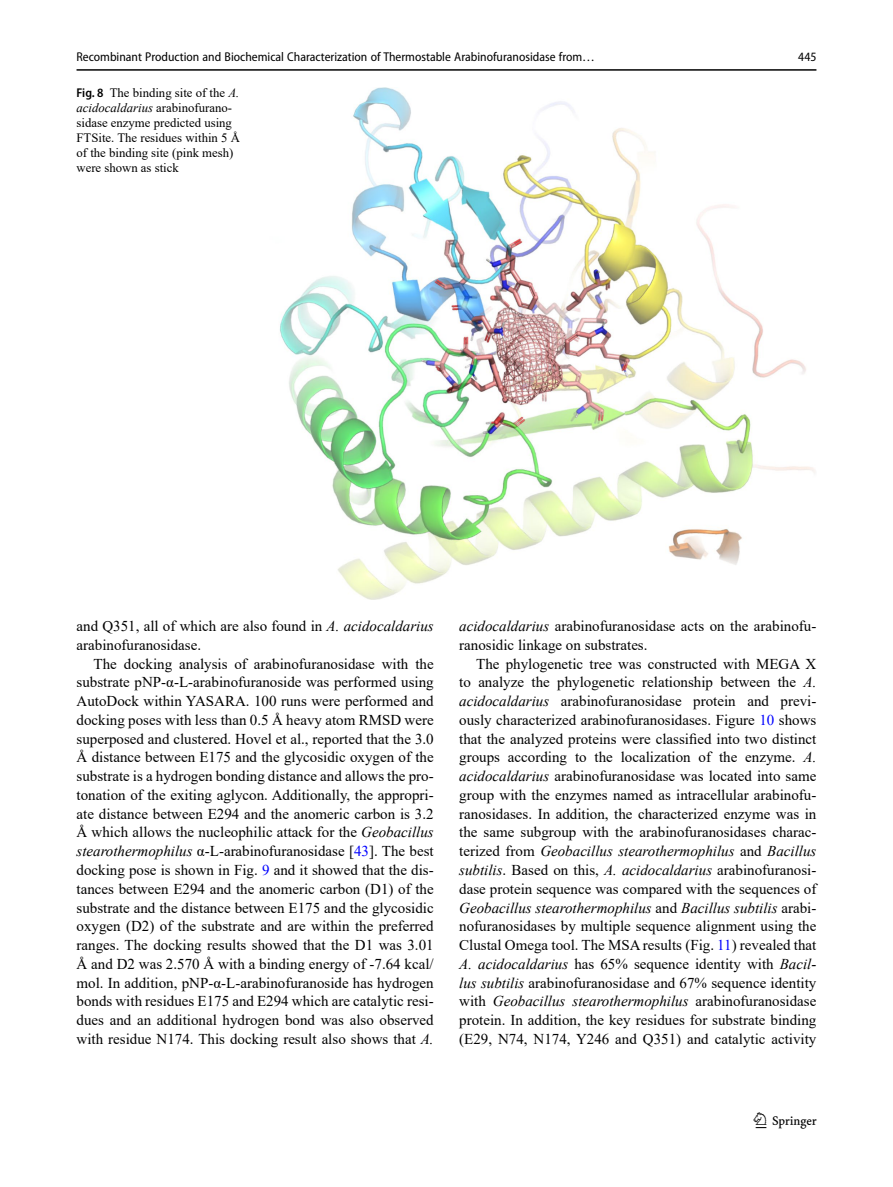
<style>
.page{position:relative;width:893px;height:1187px;background:#fff}
.page>*{position:absolute;margin:0;border:0;box-sizing:border-box;transform-origin:0 0}
.t1{font:22.5px "Springnew";color:#000}
.Body_Text_Indent{font:15px/18.8px "Times New Roman";color:#000}
.Figure_Caption_Side{font:12.75px/15px "Times New Roman";color:#000}
.t2{font:semi-condensed 12.75px "Myriad Pro";color:#000}
.s1{font-family:"Myriad Pro";font-weight:600;font-stretch:semi-condensed}
.s2{font-style:italic}
.s3{color:#00f}
</style>
<div class="page">
<hr style="left:77px;top:69px;width:739px;height:2px;background:#000">
<img style="left:280px;top:87px;width:535px;height:513px">
<p class="t2" style="left:77px;top:49px;width:520px">Recombinant Production and Biochemical Characterization of Thermostable Arabinofuranosidase from…</p>
<p class="Figure_Caption_Side" style="left:77px;top:84px;width:165px"><span class="s1">Fig. 8</span> The binding site of the <span class="s2">A. acidocaldarius</span> arabinofurano&shy;sidase enzyme predicted using<br>FTSite. The residues within 5 Å of the binding site (pink mesh) were shown as stick</p>
<p class="t2" style="left:798px;top:49px;width:20px">445</p>
<p class="Body_Text_Indent" style="left:77px;top:616px;width:359px">and Q351, all of which are also found in <span class="s2">A. acidocaldarius </span>arabinofuranosidase.</p>
<p class="Body_Text_Indent" style="left:77px;top:653px;width:359px;text-align:justify;text-indent:17px">The docking analysis of arabinofuranosidase with the substrate pNP-α-L-arabinofuranoside was performed using AutoDock within YASARA. 100 runs were performed and docking poses with less than 0.5 Å heavy atom RMSD were superposed and clustered. Hovel et al., reported that the 3.0<br>Å distance between E175 and the glycosidic oxygen of the substrate is a hydrogen bonding distance and allows the pro&shy;tonation of the exiting aglycon. Additionally, the appropri&shy;ate distance between E294 and the anomeric carbon is 3.2<br>Å which allows the nucleophilic attack for the <span class="s2">Geobacillus stearothermophilus</span> α-L-arabinofuranosidase [<span class="s3">43</span>]. The best docking pose is shown in Fig. <span class="s3">9</span> and it showed that the dis&shy;tances between E294 and the anomeric carbon (D1) of the substrate and the distance between E175 and the glycosidic oxygen (D2) of the substrate and are within the preferred ranges. The docking results showed that the D1 was 3.01<br>Å and D2 was 2.570 Å with a binding energy of -7.64 kcal/ mol. In addition, pNP-α-L-arabinofuranoside has hydrogen bonds with residues E175 and E294 which are catalytic resi&shy;dues and an additional hydrogen bond was also observed with residue N174. This docking result also shows that <span class="s2">A.</span></p>
<p class="Body_Text_Indent" style="left:459px;top:616px;width:359px"><span class="s2">acidocaldarius</span> arabinofuranosidase acts on the arabinofu&shy;ranosidic linkage on substrates.</p>
<p class="Body_Text_Indent" style="left:459px;top:653px;width:359px;text-align:justify;text-indent:17px">The phylogenetic tree was constructed with MEGA X to analyze the phylogenetic relationship between the <span class="s2">A. acidocaldarius</span> arabinofuranosidase protein and previ&shy;ously characterized arabinofuranosidases. Figure <span class="s3">10</span> shows that the analyzed proteins were classified into two distinct groups according to the localization of the enzyme. <span class="s2">A. acidocaldarius</span> arabinofuranosidase was located into same group with the enzymes named as intracellular arabinofu&shy;ranosidases. In addition, the characterized enzyme was in the same subgroup with the arabinofuranosidases charac&shy;terized from <span class="s2">Geobacillus stearothermophilus</span> and <span class="s2">Bacillus subtilis</span>. Based on this, <span class="s2">A. acidocaldarius</span> arabinofuranosi&shy;dase protein sequence was compared with the sequences of <span class="s2">Geobacillus stearothermophilus</span> and <span class="s2">Bacillus subtilis</span> arabi&shy;nofuranosidases by multiple sequence alignment using the Clustal Omega tool. The MSA results (Fig. <span class="s3">11</span>) revealed that <span class="s2">A. acidocaldarius</span> has 65% sequence identity with <span class="s2">Bacil&shy;lus subtilis</span> arabinofuranosidase and 67% sequence identity with <span class="s2">Geobacillus stearothermophilus</span> arabinofuranosidase protein. In addition, the key residues for substrate binding (E29, N74, N174, Y246 and Q351) and catalytic activity</p>
<h1 class="t1" style="left:756px;top:1107px;width:63px">1 3</h1>
</div>
